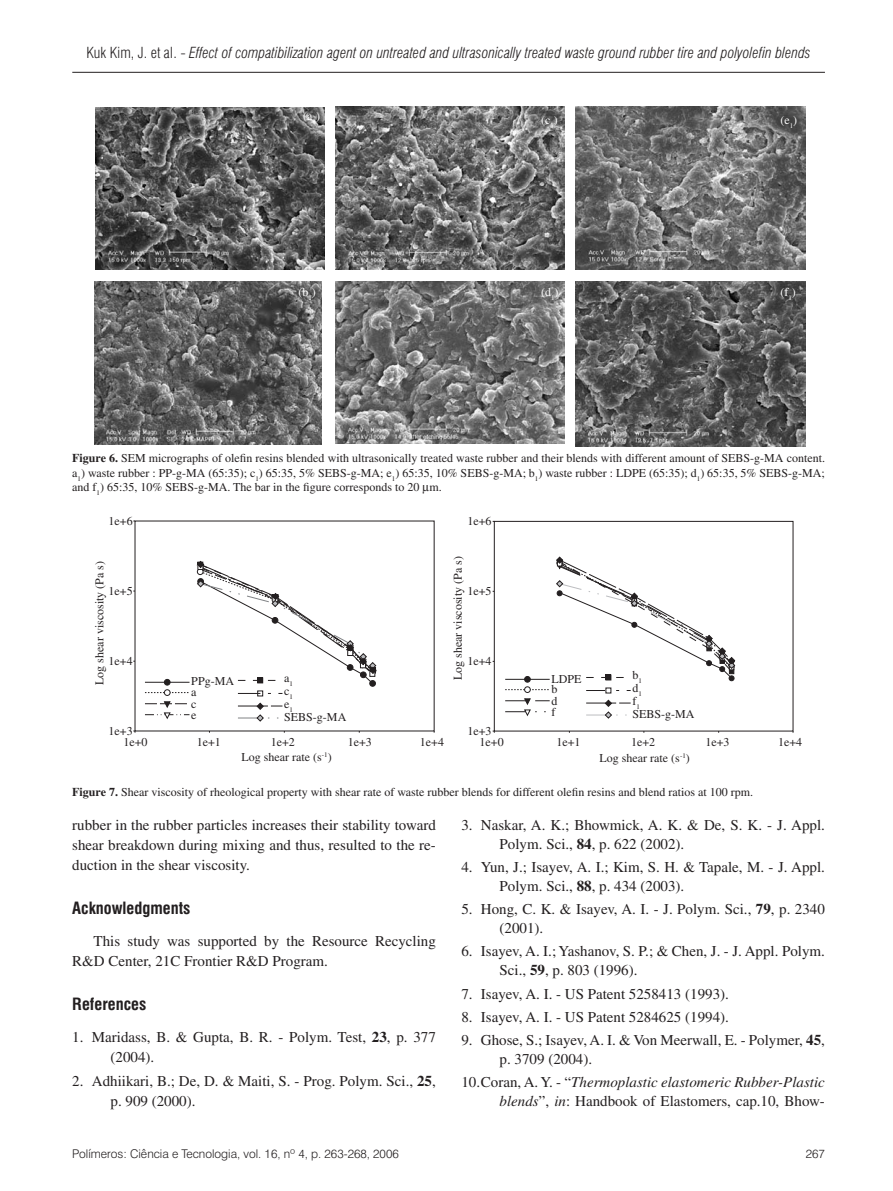
<style>
.page{position:relative;width:893px;height:1191px;background:#fff}
.page>*{position:absolute;margin:0;border:0;box-sizing:border-box;transform-origin:0 0}
.sub_título{font:700 condensed 16.5px "Swiss 721 BT";color:#231f20}
.referências{font:15px/18.9px "Times";color:#231f20}
.corpo{font:15px/19.6px "Times";color:#231f20;text-align:justify}
.t1{font:italic 300 condensed 15px "Swiss 721 BT";color:#231f20}
.legenda{font:12px/13px "Times";color:#231f20}
.t2{font:300 12px "Swiss 721 BT";color:#231f20}
.t3{font:12px "Times";color:#fff}
.s1{font-style:normal}
.s2{font-weight:700}
.s3{font-style:italic}
</style>
<div class="page">
<hr style="left:72px;top:72px;width:753px;height:1px;background:#231f20">
<svg style="left:145px;top:701px;width:44px;height:19px"></svg>
<svg style="left:145px;top:679px;width:44px;height:16px"></svg>
<div style="left:164px;top:689px;width:6px;height:7px;border:1px solid #231f20;border-radius:50%"></div>
<svg style="left:238px;top:702px;width:44px;height:20px"></svg>
<svg style="left:196px;top:560px;width:181px;height:136px"></svg>
<div style="left:494px;top:521px;width:299px;height:210px;border:1px solid #231f20"></div>
<svg style="left:505px;top:698px;width:45px;height:19px"></svg>
<svg style="left:505px;top:676px;width:45px;height:16px"></svg>
<div style="left:524px;top:686px;width:7px;height:7px;border:1px solid #231f20;border-radius:50%"></div>
<svg style="left:586px;top:699px;width:45px;height:20px"></svg>
<svg style="left:586px;top:687px;width:45px;height:6px"></svg>
<svg style="left:556px;top:556px;width:180px;height:125px"></svg>
<img style="left:95px;top:107px;width:229px;height:162px">
<img style="left:94px;top:281px;width:228px;height:163px">
<img style="left:335px;top:107px;width:230px;height:162px">
<img style="left:335px;top:281px;width:230px;height:163px">
<img style="left:576px;top:106px;width:229px;height:164px">
<img style="left:576px;top:281px;width:229px;height:165px">
<p class="t1" style="left:87px;top:44px;width:726px"><span class="s1">Kuk Kim, J. et al. -</span> Effect of compatibilization agent on untreated and ultrasonically treated waste ground rubber tire and polyolefin blends</p>
<p class="t3" style="left:303px;top:109px;width:18px">(a<sub>1</sub>)</p>
<p class="t3" style="left:298px;top:285px;width:19px">(b<sub>1</sub>)</p>
<p class="t3" style="left:541px;top:113px;width:18px">(c<sub>1</sub>)</p>
<p class="t3" style="left:541px;top:285px;width:19px">(d<sub>1</sub>)</p>
<p class="t3" style="left:780px;top:113px;width:18px">(e<sub>1</sub>)</p>
<p class="t3" style="left:780px;top:285px;width:17px">(f<sub>1</sub>)</p>
<p class="legenda" style="left:72px;top:451px;width:754px;line-height:14.4px;text-align:justify"><span class="s2">Figure 6.</span> SEM micrographs of olefin resins blended with ultrasonically treated waste rubber and their blends with different amount of SEBS-g-MA content. a<sub>1</sub>) waste rubber : PP-g-MA (65:35); c<sub>1</sub>) 65:35, 5% SEBS-g-MA; e<sub>1</sub>) 65:35, 10% SEBS-g-MA; b<sub>1</sub>) waste rubber : LDPE (65:35); d<sub>1</sub>) 65:35, 5% SEBS-g-MA; and f<sub>1</sub>) 65:35, 10% SEBS-g-MA. The bar in the figure corresponds to 20 m.</p>
<p class="legenda" style="left:109px;top:514px;width:26px">1e+6</p>
<p class="legenda" style="left:467px;top:514px;width:26px">1e+6</p>
<p class="legenda" style="left:93px;top:685px;width:125px;rotate:-90deg">Log shear viscosity (Pa s)</p>
<p class="legenda" style="left:109px;top:584px;width:26px">1e+5</p>
<p class="legenda" style="left:109px;top:654px;width:26px">1e+4</p>
<p class="legenda" style="left:191px;top:676px;width:44px;line-height:10.4px">PPg-MA a</p>
<p class="legenda" style="left:191px;top:698px;width:7px;line-height:11.1px">c e</p>
<p class="legenda" style="left:284px;top:671px;width:64px">a<sub>1<br></sub>c<sub>1<br></sub>e<sub>1<br></sub>SEBS-g-MA</p>
<p class="legenda" style="left:451px;top:680px;width:125px;rotate:-90deg">Log shear viscosity (Pa s)</p>
<p class="legenda" style="left:467px;top:584px;width:26px">1e+5</p>
<p class="legenda" style="left:467px;top:654px;width:26px">1e+4</p>
<p class="legenda" style="left:551px;top:673px;width:32px;line-height:10.4px">LDPE b</p>
<p class="legenda" style="left:551px;top:695px;width:8px;line-height:11.1px">d f</p>
<p class="legenda" style="left:632px;top:668px;width:64px">b<sub>1<br></sub>d<sub>1<br></sub>f<sub>1<br></sub>SEBS-g-MA</p>
<p class="legenda" style="left:109px;top:724px;width:26px">1e+3</p>
<p class="legenda" style="left:467px;top:724px;width:26px">1e+3</p>
<p class="legenda" style="left:123px;top:735px;width:26px">1e+0</p>
<p class="legenda" style="left:197px;top:735px;width:26px">1e+1</p>
<p class="legenda" style="left:271px;top:735px;width:26px">1e+2</p>
<p class="legenda" style="left:348px;top:735px;width:26px">1e+3</p>
<p class="legenda" style="left:420px;top:735px;width:26px">1e+4</p>
<p class="legenda" style="left:480px;top:735px;width:26px">1e+0</p>
<p class="legenda" style="left:556px;top:735px;width:26px">1e+1</p>
<p class="legenda" style="left:631px;top:735px;width:26px">1e+2</p>
<p class="legenda" style="left:705px;top:735px;width:26px">1e+3</p>
<p class="legenda" style="left:778px;top:735px;width:26px">1e+4</p>
<p class="legenda" style="left:242px;top:751px;width:92px">Log shear rate (s<sup>-1</sup>)</p>
<p class="legenda" style="left:600px;top:751px;width:92px">Log shear rate (s<sup>-1</sup>)</p>
<p class="legenda" style="left:72px;top:785px;width:682px"><span class="s2">Figure 7.</span> Shear viscosity of rheological property with shear rate of waste rubber blends for different olefin resins and blend ratios at 100 rpm.</p>
<p class="corpo" style="left:72px;top:815px;width:365px">rubber in the rubber particles increases their stability toward shear breakdown during mixing and thus, resulted to the re&shy;duction in the shear viscosity.</p>
<p class="sub_título" style="left:72px;top:897px;width:59px">ACKNOWLEDGMENT</p>
<p class="sub_título" style="left:183px;top:897px;width:9px">S</p>
<p class="corpo" style="left:72px;top:931px;width:365px;text-indent:21px">This study was supported by the Resource Recycling<br>R&amp;D Center, 21C Frontier R&amp;D Program.</p>
<p class="sub_título" style="left:72px;top:994px;width:18px">REFERENCE</p>
<p class="sub_título" style="left:139px;top:994px;width:9px">S</p>
<p class="referências" style="left:111px;top:1027px;width:327px;line-height:19.6px;text-indent:-38px">1. Maridass, B. &amp; Gupta, B. R. - Polym. Test, <span class="s2">23</span>, p. 377 (2004).</p>
<p class="referências" style="left:111px;top:1071px;width:327px;line-height:19.6px;text-indent:-38px">2. Adhiikari, B.; De, D. &amp; Maiti, S. - Prog. Polym. Sci., <span class="s2">25</span>, p. 909 (2000).</p>
<p class="referências" style="left:500px;top:815px;width:327px;text-indent:-38px">3. Naskar, A. K.; Bhowmick, A. K. &amp; De, S. K. - J. Appl.<br>Polym. Sci., <span class="s2">84</span>, p. 622 (2002).</p>
<p class="referências" style="left:500px;top:857px;width:327px;text-indent:-38px">4. Yun, J.; Isayev, A. I.; Kim, S. H. &amp; Tapale, M. - J. Appl.<br>Polym. Sci., <span class="s2">88</span>, p. 434 (2003).</p>
<p class="referências" style="left:500px;top:899px;width:327px;text-indent:-38px">5. Hong, C. K. &amp; Isayev, A. I. - J. Polym. Sci., <span class="s2">79</span>, p. 2340 (2001).</p>
<p class="referências" style="left:500px;top:942px;width:327px;text-indent:-38px">6. Isayev, A. I.; Yashanov, S. P.; &amp; Chen, J. - J. Appl. Polym.<br>Sci., <span class="s2">59</span>, p. 803 (1996).</p>
<p class="referências" style="left:461px;top:984px;width:269px">7. Isayev, A. I. - US Patent 5258413 (1993).</p>
<p class="referências" style="left:461px;top:1007px;width:269px">8. Isayev, A. I. - US Patent 5284625 (1994).</p>
<p class="referências" style="left:500px;top:1030px;width:327px;text-indent:-38px">9. Ghose, S.; Isayev, A. I. &amp; Von Meerwall, E. - Polymer, <span class="s2">45</span>, p. 3709 (2004).</p>
<p class="referências" style="left:461px;top:1072px;width:365px;text-align:right">10.Coran, A. Y. - “<span class="s3">Thermoplastic elastomeric Rubber-Plastic blends</span>”, <span class="s3">in</span>: Handbook of Elastomers, cap.10, Bhow-</p>
<p class="t2" style="left:72px;top:1146px;width:328px">Polímeros: Ciência e Tecnologia, vol. 16, nº 4, p. 263-268, 2006</p>
<p class="t2" style="left:806px;top:1146px;width:21px">267</p>
</div>
